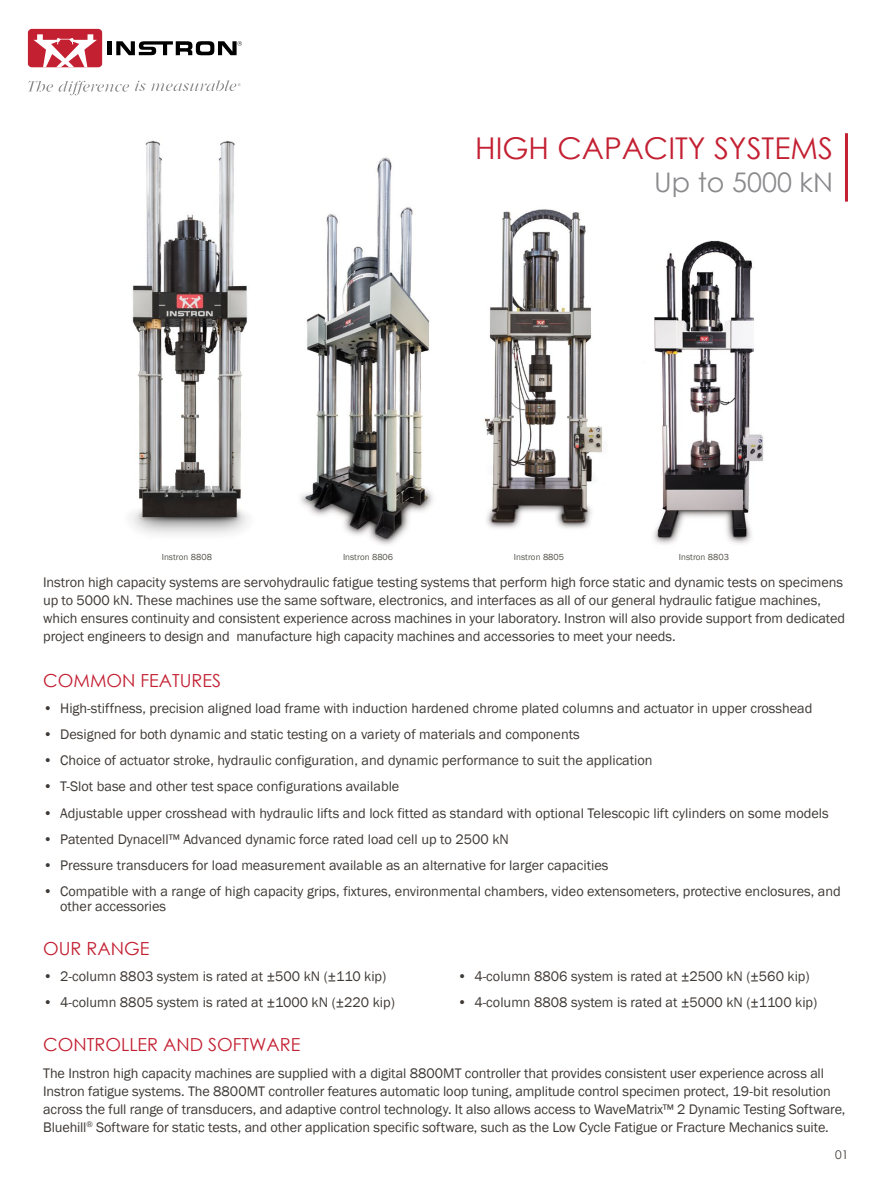
<style>
.page{position:relative;width:891px;height:1188px;background:#fff}
.page>*{position:absolute;margin:0;border:0;box-sizing:border-box;transform-origin:0 0}
.t1{font:30px "Century Gothic";color:#c32032}
.t2{font:27px "Century Gothic";color:#8a8a8d}
.t3{font:18px "Century Gothic";color:#c32032}
.t4{font:14.25px/18px "Franklin Gothic";color:#3e3935}
.t5{font:12px "Century Gothic";color:#3e3935}
.t6{font:9px "Franklin Gothic";color:#54534a}
</style>
<div class="page">
<div style="left:28px;top:29px;width:74px;height:38px;background:#c32032;border-radius:4px"></div>
<svg style="left:33px;top:34px;width:64px;height:33px"></svg>
<div style="left:107px;top:41px;width:5px;height:14px;background:#000"></div>
<svg style="left:116px;top:41px;width:126px;height:14px"></svg>
<svg style="left:28px;top:80px;width:213px;height:15px"></svg>
<img style="left:131px;top:140px;width:632px;height:405px">
<hr style="left:845px;top:133px;width:3px;height:69px;background:#c32032">
<h1 class="t1" style="left:475px;top:127px;width:359px">HIGH CAPACITY SYSTEMS</h1>
<h2 class="t2" style="left:654px;top:163px;width:180px">Up to 5000 kN</h2>
<p class="t6" style="left:162px;top:551px;width:52px">Instron 8808</p>
<p class="t6" style="left:343px;top:551px;width:52px">Instron 8806</p>
<p class="t6" style="left:514px;top:551px;width:52px">Instron 8805</p>
<p class="t6" style="left:679px;top:551px;width:52px">Instron 8803</p>
<p class="t4" style="left:43px;top:573px;width:804px">Instron high capacity systems are servohydraulic fatigue testing systems that perform high force static and dynamic tests on specimens up to 5000 kN. These machines use the same software, electronics, and interfaces as all of our general hydraulic fatigue machines, which ensures continuity and consistent experience across machines in your laboratory. Instron will also provide support from dedicated project engineers to design and manufacture high capacity machines and accessories to meet your needs.</p>
<p class="t3" style="left:43px;top:668px;width:180px">COMMON FEATURES</p>
<p class="t4" style="left:43px;top:699px;width:771px">• High-stiffness, precision aligned load frame with induction hardened chrome plated columns and actuator in upper crosshead</p>
<p class="t4" style="left:43px;top:726px;width:538px">• Designed for both dynamic and static testing on a variety of materials and components</p>
<p class="t4" style="left:43px;top:752px;width:611px">• Choice of actuator stroke, hydraulic configuration, and dynamic performance to suit the application</p>
<p class="t4" style="left:43px;top:778px;width:358px">• T-Slot base and other test space configurations available</p>
<p class="t4" style="left:43px;top:804px;width:787px">• Adjustable upper crosshead with hydraulic lifts and lock fitted as standard with optional Telescopic lift cylinders on some models</p>
<p class="t4" style="left:43px;top:830px;width:467px">• Patented Dynacell™ Advanced dynamic force rated load cell up to 2500 kN</p>
<p class="t4" style="left:43px;top:857px;width:567px">• Pressure transducers for load measurement available as an alternative for larger capacities</p>
<p class="t4" style="left:60px;top:884px;width:782px;line-height:15px;text-indent:-17px">• Compatible with a range of high capacity grips, fixtures, environmental chambers, video extensometers, protective enclosures, and other accessories</p>
<p class="t3" style="left:43px;top:936px;width:108px">OUR RANGE</p>
<p class="t4" style="left:43px;top:968px;width:345px">• 2-column 8803 system is rated at ±500 kN (±110 kip)</p>
<p class="t4" style="left:43px;top:994px;width:353px">• 4-column 8805 system is rated at ±1000 kN (±220 kip)</p>
<p class="t4" style="left:457px;top:968px;width:354px">• 4-column 8806 system is rated at ±2500 kN (±560 kip)</p>
<p class="t4" style="left:457px;top:994px;width:362px">• 4-column 8808 system is rated at ±5000 kN (±1100 kip)</p>
<p class="t3" style="left:43px;top:1032px;width:259px">CONTROLLER AND SOFTWARE</p>
<p class="t4" style="left:43px;top:1064px;width:804px">The Instron high capacity machines are supplied with a digital 8800MT controller that provides consistent user experience across all Instron fatigue systems. The 8800MT controller features automatic loop tuning, amplitude control specimen protect, 19-bit resolution across the full range of transducers, and adaptive control technology. It also allows access to WaveMatrix™ 2 Dynamic Testing Software, Bluehill<sup>®</sup> Software for static tests, and other application specific software, such as the Low Cycle Fatigue or Fracture Mechanics suite.</p>
<p class="t5" style="left:835px;top:1146px;width:15px">01</p>
</div>
